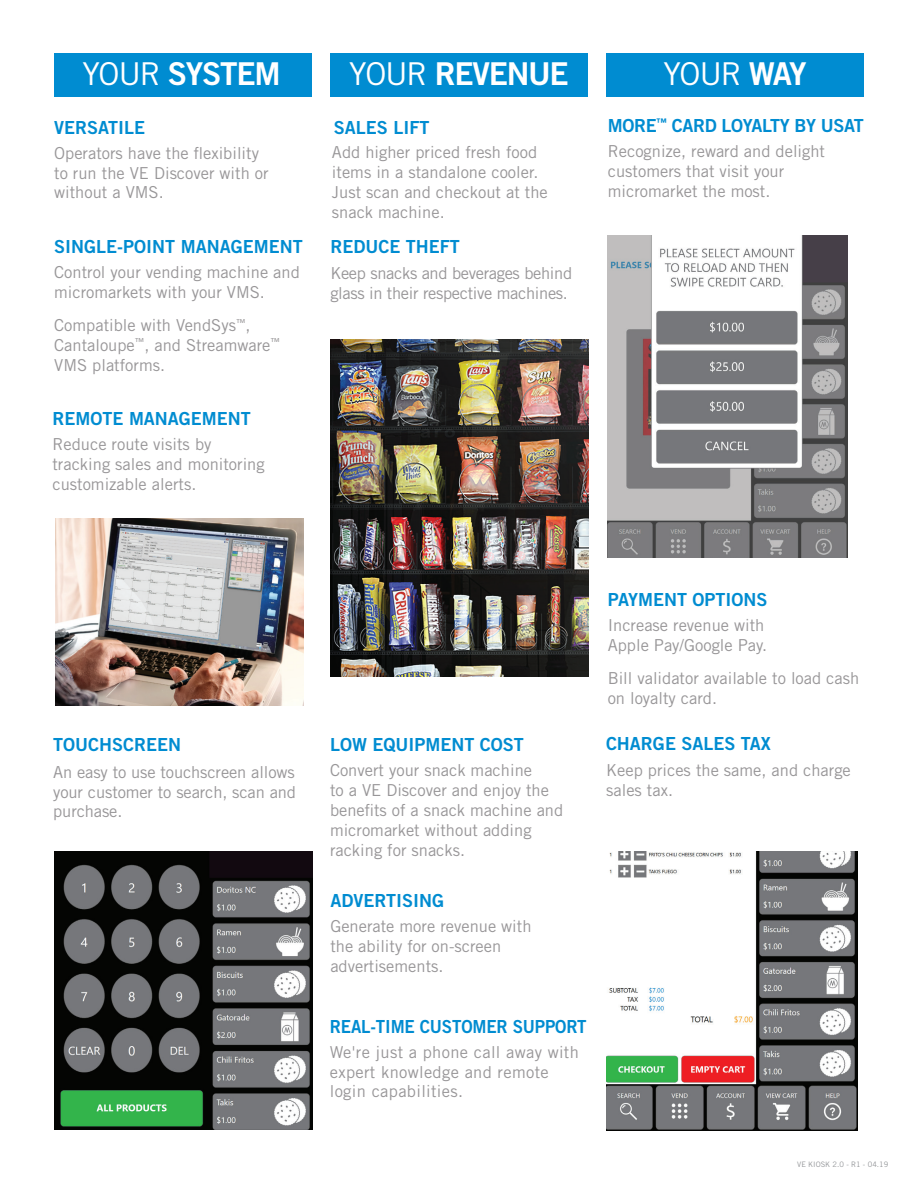
<style>
.page{position:relative;width:918px;height:1188px;background:#fff}
.page>*{position:absolute;margin:0;border:0;box-sizing:border-box;transform-origin:0 0}
.t1{font:31.5px "Trade Gothic LT Std Bd 2";letter-spacing:-.04em;color:#fff}
.t2{font:31.5px "Trade Gothic LT Std";color:#fff}
.t3{font:18px "Trade Gothic LT Std Bd 2";color:#008cd1}
.t4{font:18px "Trade Gothic LT Std Bd 2";color:#008cd1;scale:.94 1}
.t5{font:18px "Trade Gothic LT Std Bd 2";letter-spacing:-.02em;color:#008cd1}
.t6{font:16.5px/19.8px "Trade Gothic LT Std";color:#989698}
.t7{font:16.5px/19.8px "Trade Gothic LT Std";letter-spacing:.02em;color:#989698}
.t8{font:16.5px/19.8px "Trade Gothic LT Std";letter-spacing:-.02em;color:#989698}
.t9{font:7.5px "Trade Gothic LT Std";color:#939598}
.s1{font-family:"Trade Gothic LT Std"}
.s2{font-family:"Trade Gothic LT Std Bd 2"}
</style>
<div class="page">
<img style="left:330px;top:339px;width:259px;height:337px">
<div style="left:54px;top:53px;width:258px;height:44px;background:#008cd1"></div>
<div style="left:330px;top:53px;width:258px;height:44px;background:#008cd1"></div>
<div style="left:606px;top:53px;width:258px;height:44px;background:#008cd1"></div>
<img style="left:606px;top:851px;width:251px;height:280px">
<img style="left:608px;top:235px;width:239px;height:322px">
<img style="left:55px;top:851px;width:258px;height:279px">
<img style="left:55px;top:518px;width:249px;height:188px">
<h1 class="t1" style="left:82px;top:55px;width:200px"><span class="s1">YOUR</span> SYSTEM</h1>
<h1 class="t2" style="left:663px;top:55px;width:145px">YOUR <span class="s2">WAY</span></h1>
<h1 class="t1" style="left:349px;top:55px;width:221px"><span class="s1">YOUR</span> REVENUE</h1>
<p class="t3" style="left:54px;top:116px;width:93px">VERSATILE</p>
<p class="t6" style="left:54px;top:143px;width:216px">Operators have the flexibility to run the VE Discover with or without a VMS.</p>
<p class="t3" style="left:54px;top:235px;width:250px">SINGLE-POINT MANAGEMENT</p>
<p class="t6" style="left:54px;top:262px;width:247px">Control your vending machine and micromarkets with your VMS.</p>
<p class="t6" style="left:54px;top:315px;width:227px">Compatible with VendSys<sup>™</sup>,<br>Cantaloupe<sup>™</sup>, and Streamware<sup>™<br></sup>VMS platforms.</p>
<p class="t3" style="left:52px;top:407px;width:200px">REMOTE MANAGEMENT</p>
<p class="t6" style="left:52px;top:434px;width:214px">Reduce route visits by tracking sales and monitoring customizable alerts.</p>
<p class="t3" style="left:334px;top:116px;width:97px">SALES LIFT</p>
<p class="t6" style="left:332px;top:142px;width:217px">Add higher priced fresh food items in a standalone cooler.<br>Just scan and checkout at the snack machine.</p>
<p class="t3" style="left:330px;top:236px;width:131px">REDUCE THEFT</p>
<p class="t8" style="left:330px;top:263px;width:243px">Keep snacks and beverages behind glass in their respective machines.</p>
<p class="t5" style="left:608px;top:115px;width:258px">MORE<sup>™</sup> CARD LOYALTY BY USAT</p>
<p class="t6" style="left:608px;top:141px;width:219px">Recognize, reward and delight customers that visit your micromarket the most.</p>
<p class="t3" style="left:53px;top:734px;width:129px">TOUCHSCREEN</p>
<p class="t6" style="left:53px;top:762px;width:244px;text-align:justify">An easy to use touchscreen allows your customer to search, scan and purchase.</p>
<p class="t3" style="left:330px;top:734px;width:195px">LOW EQUIPMENT COST</p>
<p class="t6" style="left:330px;top:760px;width:235px">Convert your snack machine<br>to a VE Discover and enjoy the benefits of a snack machine and micromarket without adding racking for snacks.</p>
<p class="t3" style="left:330px;top:889px;width:115px">ADVERTISING</p>
<p class="t6" style="left:330px;top:916px;width:203px">Generate more revenue with the ability for on-screen advertisements.</p>
<p class="t4" style="left:330px;top:1015px;width:275px">REAL-TIME CUSTOMER SUPPORT</p>
<p class="t7" style="left:330px;top:1042px;width:251px">We're just a phone call away with expert knowledge and remote login capabilities.</p>
<p class="t3" style="left:608px;top:588px;width:161px">PAYMENT OPTIONS</p>
<p class="t6" style="left:608px;top:615px;width:161px">Increase revenue with<br>Apple Pay/Google Pay.</p>
<p class="t6" style="left:608px;top:668px;width:253px">Bill validator available to load cash on loyalty card.</p>
<p class="t3" style="left:606px;top:732px;width:167px">CHARGE SALES TAX</p>
<p class="t6" style="left:606px;top:761px;width:246px">Keep prices the same, and charge sales tax.</p>
<p class="t9" style="left:797px;top:1160px;width:93px">VE KIOSK 2.0 - R1 - 04.19</p>
</div>
